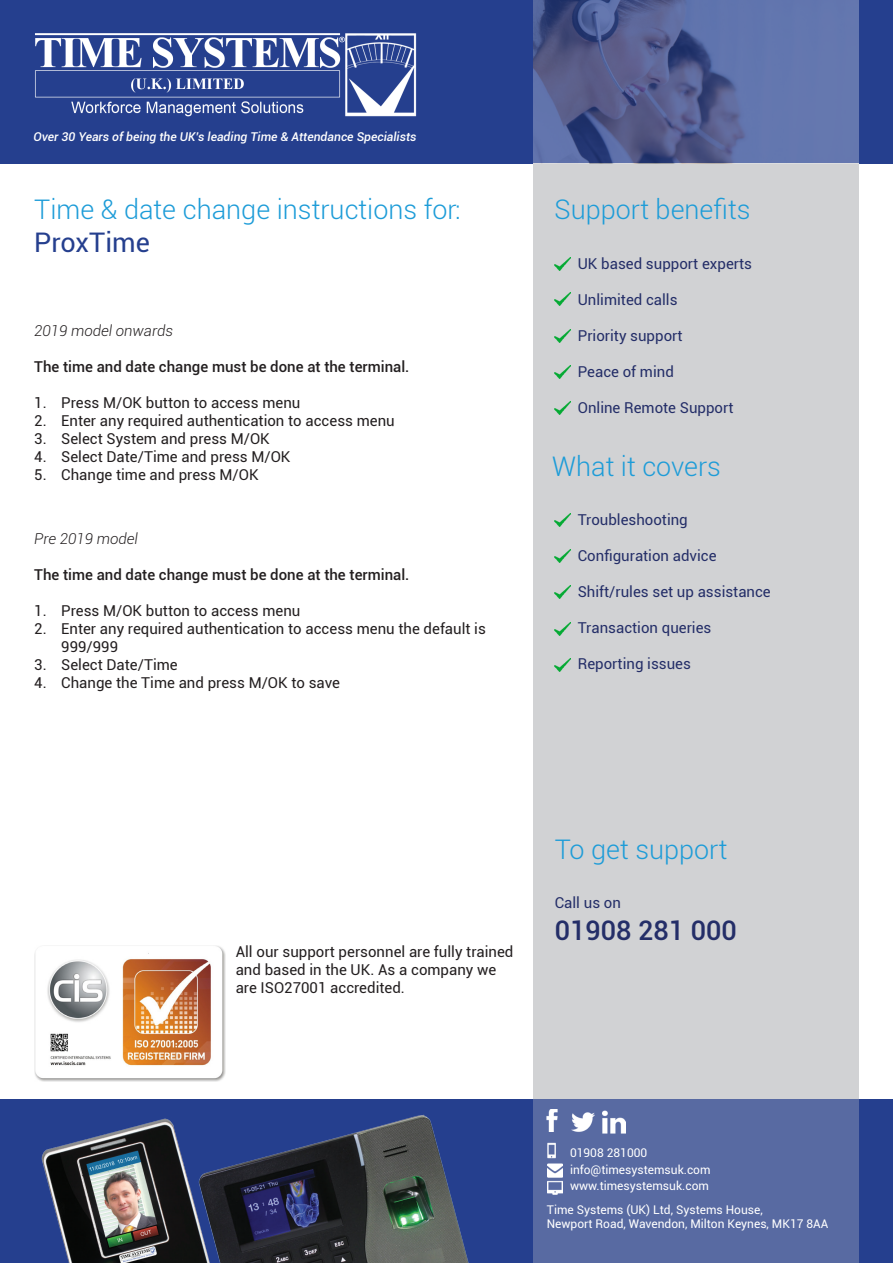
<style>
.page{position:relative;width:893px;height:1263px;background:#fff}
.page>*{position:absolute;margin:0;border:0;box-sizing:border-box;transform-origin:0 0}
.t1{font:300 27px "Roboto";color:#1d9cd8}
.t2{font:500 27px "Roboto";color:#242e68}
.t3{font:27px "Roboto";color:#253f8e}
.t4{font:15px/18px "Roboto";color:#231f20}
.t5{font:15px "Roboto";color:#242e68}
.t6{font:500 15px "Roboto";color:#231f20}
.t7{font:italic 300 15px "Roboto";color:#231f20}
.t8{font:italic 500 12.15px "Roboto";color:#fff}
.t9{font:12px "Roboto";color:#fff}
</style>
<div class="page">
<div style="left:0;top:0;width:893px;height:164px;background:#253f8e"></div>
<div style="left:533px;top:164px;width:326px;height:1099px;background:#d1d2d4"></div>
<img style="left:34px;top:946px;width:191px;height:135px">
<div style="left:0;top:1099px;width:893px;height:164px;background:#253f8e"></div>
<div style="left:533px;top:1099px;width:326px;height:164px;background:#586aa2"></div>
<img style="left:41px;top:1114px;width:428px;height:149px">
<img style="left:546px;top:1110px;width:12px;height:21px">
<img style="left:572px;top:1112px;width:23px;height:20px">
<img style="left:603px;top:1110px;width:23px;height:24px">
<img style="left:547px;top:1163px;width:15px;height:15px">
<img style="left:547px;top:1143px;width:9px;height:15px">
<img style="left:547px;top:1180px;width:15px;height:15px">
<img style="left:533px;top:0;width:326px;height:164px">
<img style="left:35px;top:33px;width:382px;height:84px">
<img style="left:554px;top:257px;width:16px;height:13px">
<img style="left:554px;top:293px;width:16px;height:13px">
<img style="left:554px;top:329px;width:16px;height:13px">
<img style="left:554px;top:366px;width:16px;height:13px">
<img style="left:554px;top:402px;width:16px;height:13px">
<img style="left:554px;top:514px;width:16px;height:12px">
<img style="left:554px;top:549px;width:16px;height:13px">
<img style="left:554px;top:586px;width:16px;height:13px">
<img style="left:554px;top:622px;width:16px;height:13px">
<img style="left:554px;top:658px;width:16px;height:13px">
<p class="t8" style="left:33px;top:129px;width:385px">Over 30 Years of being the UK’s leading Time &amp; Attendance Specialists</p>
<p class="t1" style="left:34px;top:191px;width:428px">Time &amp; date change instructions for:</p>
<p class="t3" style="left:34px;top:223px;width:117px">ProxTime</p>
<p class="t7" style="left:34px;top:320px;width:140px">2019 model onwards</p>
<p class="t6" style="left:34px;top:356px;width:377px">The time and date change must be done at the terminal.</p>
<p class="t4" style="left:34px;top:393px;width:268px">1. Press M/OK button to access menu</p>
<p class="t4" style="left:34px;top:411px;width:362px">2. Enter any required authentication to access menu</p>
<p class="t4" style="left:34px;top:429px;width:237px">3. Select System and press M/OK</p>
<p class="t4" style="left:34px;top:447px;width:258px">4. Select Date/Time and press M/OK</p>
<p class="t4" style="left:34px;top:465px;width:226px">5. Change time and press M/OK</p>
<p class="t7" style="left:34px;top:528px;width:105px">Pre 2019 model</p>
<p class="t6" style="left:34px;top:564px;width:377px">The time and date change must be done at the terminal.</p>
<p class="t4" style="left:34px;top:601px;width:268px">1. Press M/OK button to access menu</p>
<p class="t4" style="left:61px;top:619px;width:426px;text-indent:-27px">2. Enter any required authentication to access menu the default is<br>999/999</p>
<p class="t4" style="left:34px;top:655px;width:145px">3. Select Date/Time</p>
<p class="t4" style="left:34px;top:673px;width:307px">4. Change the Time and press M/OK to save</p>
<p class="t1" style="left:554px;top:191px;width:197px">Support benefits</p>
<p class="t5" style="left:578px;top:253px;width:176px">UK based support experts</p>
<p class="t5" style="left:578px;top:289px;width:101px">Unlimited calls</p>
<p class="t5" style="left:578px;top:325px;width:106px">Priority support</p>
<p class="t5" style="left:578px;top:361px;width:98px">Peace of mind</p>
<p class="t5" style="left:578px;top:397px;width:157px">Online Remote Support</p>
<p class="t1" style="left:552px;top:447px;width:170px">What it covers</p>
<p class="t5" style="left:578px;top:509px;width:111px">Troubleshooting</p>
<p class="t5" style="left:578px;top:545px;width:140px">Configuration advice</p>
<p class="t5" style="left:578px;top:581px;width:194px">Shift/rules set up assistance</p>
<p class="t5" style="left:578px;top:617px;width:135px">Transaction queries</p>
<p class="t5" style="left:578px;top:653px;width:115px">Reporting issues</p>
<p class="t4" style="left:236px;top:942px;width:279px">All our support personnel are fully trained and based in the UK. As a company we are ISO27001 accredited.</p>
<p class="t1" style="left:555px;top:830px;width:174px">To get support</p>
<p class="t5" style="left:555px;top:892px;width:68px">Call us on</p>
<p class="t2" style="left:555px;top:912px;width:184px">01908 281 000</p>
<p class="t9" style="left:570px;top:1144px;width:79px">01908 281000</p>
<p class="t9" style="left:570px;top:1161px;width:142px">info@timesystemsuk.com</p>
<p class="t9" style="left:570px;top:1177px;width:141px">www.timesystemsuk.com</p>
<p class="t9" style="left:547px;top:1201px;width:217px">Time Systems (UK) Ltd, Systems House,</p>
<p class="t9" style="left:547px;top:1215px;width:283px">Newport Road, Wavendon, Milton Keynes, MK17 8AA</p>
</div>
